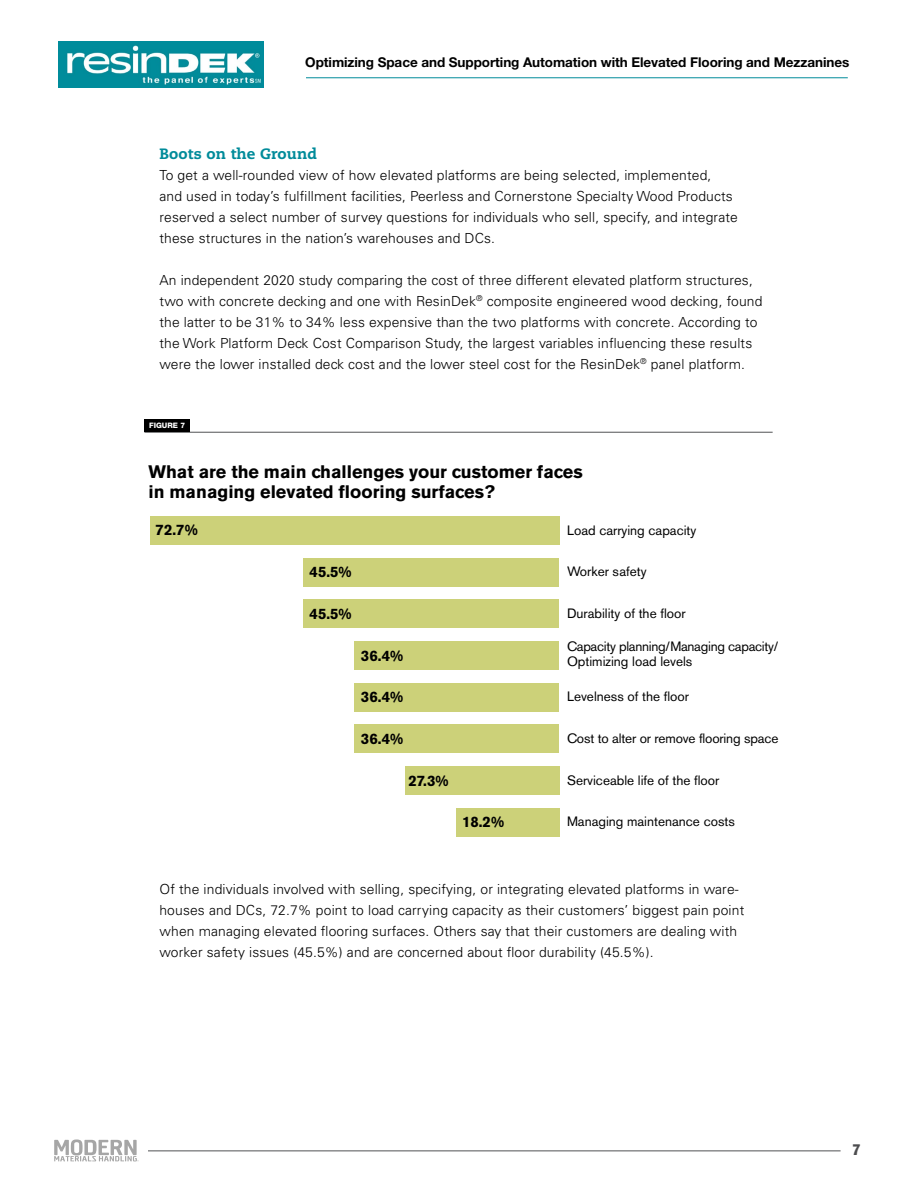
<style>
.page{position:relative;width:918px;height:1188px;background:#fff}
.page>*{position:absolute;margin:0;border:0;box-sizing:border-box;transform-origin:0 0}
.t1{font:700 18px/19.5px "Akzidenz Grotesk BE";color:#000}
.t2{font:700 15px "Akzidenz Grotesk BE";color:#000}
.t3{font:800 15px "Caecilia";letter-spacing:.01em;color:#008b9a}
.t4{font:condensed 15px "Franklin Gothic BT";color:#4d4d4f}
.t5{font:300 13.8px/21px "Univers";letter-spacing:.01em;color:#000}
.t6{font:13.5px "Akzidenz Grotesk BE";color:#000}
.t7{font:700 13.5px "Helvetica Neue LT Std";letter-spacing:-.005em;color:#000}
.t8{font:13.5px/15px "Akzidenz Grotesk BE";letter-spacing:-.02em;color:#000}
.t9{font:800 7.5px "Helvetica Neue LT Std";color:#fff}
</style>
<div class="page">
<img style="left:58px;top:42px;width:206px;height:45px">
<hr style="left:54px;top:1150px;width:787px;height:1px;background:#515254">
<div style="left:42px;top:1129px;width:105px;height:39px;background:#fff"></div>
<hr style="left:306px;top:77px;width:542px;height:1px;background:#008b9a">
<svg style="left:54px;top:1139px;width:85px;height:22px"></svg>
<hr style="left:144px;top:432px;width:629px;height:1px;background:#515254">
<div style="left:144px;top:419px;width:46px;height:13px;background:#000"></div>
<div style="left:150px;top:516px;width:409px;height:29px;background:#ccd179"></div>
<div style="left:304px;top:558px;width:255px;height:29px;background:#ccd179"></div>
<div style="left:304px;top:599px;width:255px;height:29px;background:#ccd179"></div>
<div style="left:354px;top:641px;width:205px;height:29px;background:#ccd179"></div>
<div style="left:354px;top:683px;width:205px;height:29px;background:#ccd179"></div>
<div style="left:354px;top:724px;width:205px;height:29px;background:#ccd179"></div>
<div style="left:405px;top:766px;width:154px;height:29px;background:#ccd179"></div>
<div style="left:456px;top:808px;width:103px;height:29px;background:#ccd179"></div>
<p class="t7" style="left:305px;top:54px;width:546px">Optimizing Space and Supporting Automation with Elevated Flooring and Mezzanines</p>
<p class="t3" style="left:159px;top:144px;width:159px">Boots on the Ground</p>
<p class="t5" style="left:159px;top:164px;width:580px">To get a well-rounded view of how elevated platforms are being selected, implemented,<br>and used in today’s fulfillment facilities, Peerless and Cornerstone Specialty Wood Products reserved a select number of survey questions for individuals who sell, specify, and integrate these structures in the nation’s warehouses and DCs.</p>
<p class="t5" style="left:159px;top:269px;width:605px">An independent 2020 study comparing the cost of three different elevated platform structures, two with concrete decking and one with ResinDek<sup>®</sup> composite engineered wood decking, found the latter to be 31% to 34% less expensive than the two platforms with concrete. According to the Work Platform Deck Cost Comparison Study, the largest variables influencing these results were the lower installed deck cost and the lower steel cost for the ResinDek<sup>®</sup> panel platform.</p>
<p class="t9" style="left:149px;top:420px;width:37px">FIGURE 7</p>
<h1 class="t1" style="left:148px;top:462px;width:436px">What are the main challenges your customer faces in managing elevated flooring surfaces?</h1>
<p class="t2" style="left:156px;top:522px;width:44px">72.7%</p>
<p class="t6" style="left:567px;top:522px;width:131px">Load carrying capacity</p>
<p class="t2" style="left:310px;top:563px;width:44px">45.5%</p>
<p class="t6" style="left:567px;top:564px;width:81px">Worker safety</p>
<p class="t2" style="left:310px;top:605px;width:44px">45.5%</p>
<p class="t6" style="left:567px;top:605px;width:120px">Durability of the floor</p>
<p class="t8" style="left:567px;top:639px;width:213px">Capacity planning/Managing capacity/<br>Optimizing load levels</p>
<p class="t2" style="left:361px;top:647px;width:44px">36.4%</p>
<p class="t2" style="left:361px;top:688px;width:44px">36.4%</p>
<p class="t6" style="left:567px;top:689px;width:124px">Levelness of the floor</p>
<p class="t2" style="left:361px;top:730px;width:44px">36.4%</p>
<p class="t6" style="left:567px;top:730px;width:213px">Cost to alter or remove flooring space</p>
<p class="t2" style="left:409px;top:772px;width:42px">27.3%</p>
<p class="t6" style="left:567px;top:772px;width:154px">Serviceable life of the floor</p>
<p class="t2" style="left:462px;top:813px;width:44px">18.2%</p>
<p class="t6" style="left:567px;top:814px;width:169px">Managing maintenance costs</p>
<p class="t5" style="left:159px;top:878px;width:586px">Of the individuals involved with selling, specifying, or integrating elevated platforms in ware&shy;houses and DCs, 72.7% point to load carrying capacity as their customers’ biggest pain point when managing elevated flooring surfaces. Others say that their customers are dealing with worker safety issues (45.5%) and are concerned about floor durability (45.5%).</p>
<p class="t4" style="left:852px;top:1140px;width:10px">7</p>
</div>
